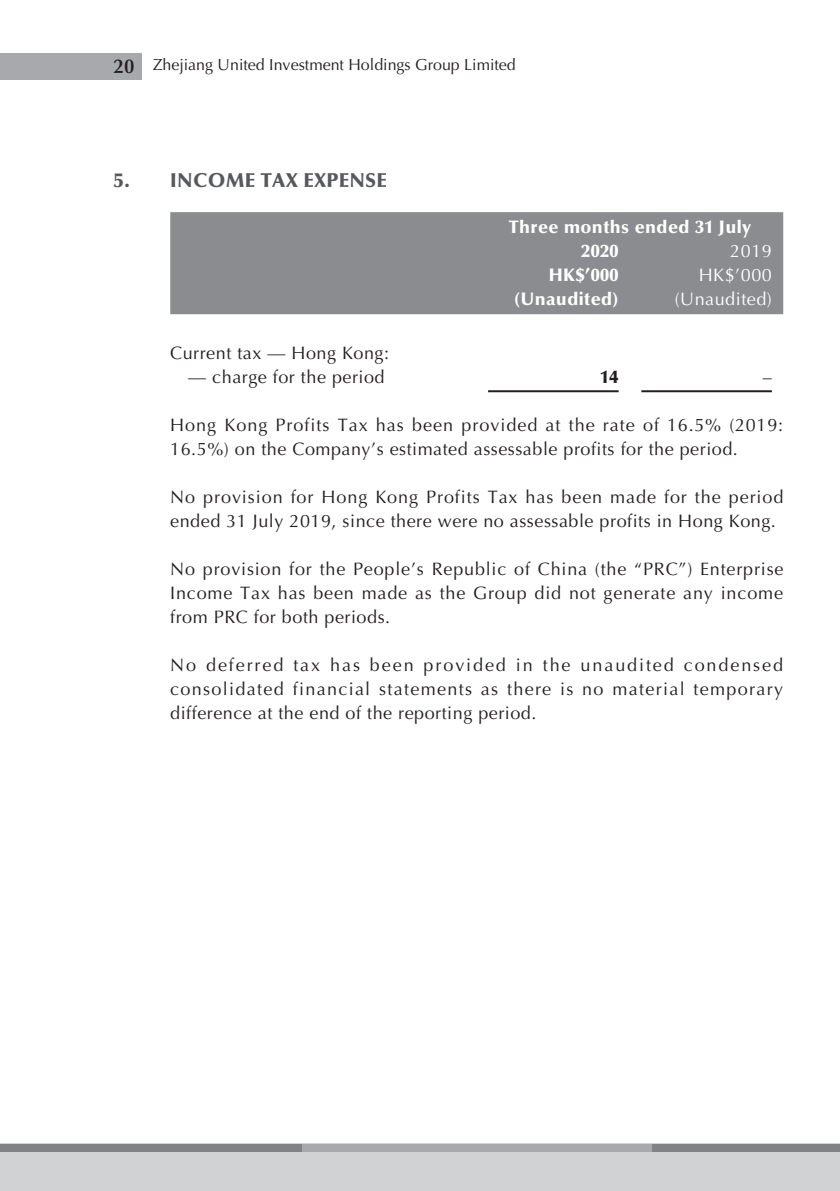
<style>
.page{position:relative;width:840px;height:1191px;background:#fff}
.page>*{position:absolute;margin:0;border:0;box-sizing:border-box;transform-origin:0 0}
._01_H1{font:900 20px "Optima LT Std";letter-spacing:.015em;color:#57585a}
._00_txt{font:18px/24px "Optima LT Std";letter-spacing:.03em;color:#231f20}
._50_Table_txt{font:900 18px "Optima LT Std";letter-spacing:.025em;color:#fff}
._50_Table_txt-2{font:18px "Optima LT Std";letter-spacing:.03em;color:#231f20}
._50_Table_txt-3{font:18px "Optima LT Std";letter-spacing:.03em;color:#fff}
._50_Table_txt-4{font:900 18px "Optima LT Std";color:#231f20}
.t1{font:16px "Optima LT Std";color:#231f20}
.s1{font-weight:600;font-size:20px}
</style>
<div class="page">
<div style="left:0;top:53px;width:141px;height:26px;background:#a8a9ad"></div>
<div style="left:0;top:1143px;width:839px;height:48px;background:#d1d2d4"></div>
<div style="left:0;top:1143px;width:839px;height:8px;background:#808285"></div>
<div style="left:302px;top:1143px;width:349px;height:8px;background:#a8a9ad"></div>
<div style="left:170px;top:212px;width:612px;height:102px;background:#8a8c8f"></div>
<hr style="left:488px;top:390px;width:130px;height:2px;background:#231f20">
<hr style="left:641px;top:390px;width:130px;height:2px;background:#231f20">
<p class="t1" style="left:113px;top:55px;width:403px"><span class="s1">20</span> Zhejiang United Investment Holdings Group Limited</p>
<p class="_01_H1" style="left:113px;top:168px;width:274px">5. INCOME TAX EXPENSE</p>
<p class="_50_Table_txt" style="left:508px;top:216px;width:244px">Three months ended 31 July</p>
<p class="_50_Table_txt" style="left:581px;top:240px;width:39px">2020</p>
<p class="_50_Table_txt-3" style="left:729px;top:240px;width:43px">2019</p>
<p class="_50_Table_txt" style="left:548px;top:264px;width:71px">HK$’000</p>
<p class="_50_Table_txt-3" style="left:698px;top:264px;width:75px">HK$’000</p>
<p class="_50_Table_txt" style="left:513px;top:288px;width:106px">(Unaudited)</p>
<p class="_50_Table_txt-3" style="left:674px;top:288px;width:99px">(Unaudited)</p>
<p class="_50_Table_txt-2" style="left:170px;top:342px;width:220px">Current tax — Hong Kong:</p>
<p class="_50_Table_txt-2" style="left:188px;top:366px;width:198px">— charge for the period</p>
<p class="_50_Table_txt-4" style="left:600px;top:366px;width:20px">14</p>
<p class="_50_Table_txt-2" style="left:762px;top:366px;width:10px">–</p>
<p class="_00_txt" style="left:170px;top:413px;width:614px">Hong Kong Profits Tax has been provided at the rate of 16.5% (2019:<br>16.5%) on the Company’s estimated assessable profits for the period.</p>
<p class="_00_txt" style="left:170px;top:485px;width:614px">No provision for Hong Kong Profits Tax has been made for the period ended 31 July 2019, since there were no assessable profits in Hong Kong.</p>
<p class="_00_txt" style="left:170px;top:557px;width:614px;text-align:justify">No provision for the People’s Republic of China (the “PRC”) Enterprise Income Tax has been made as the Group did not generate any income from PRC for both periods.</p>
<p class="_00_txt" style="left:170px;top:653px;width:614px;text-align:justify">No deferred tax has been provided in the unaudited condensed consolidated financial statements as there is no material temporary difference at the end of the reporting period.</p>
</div>
